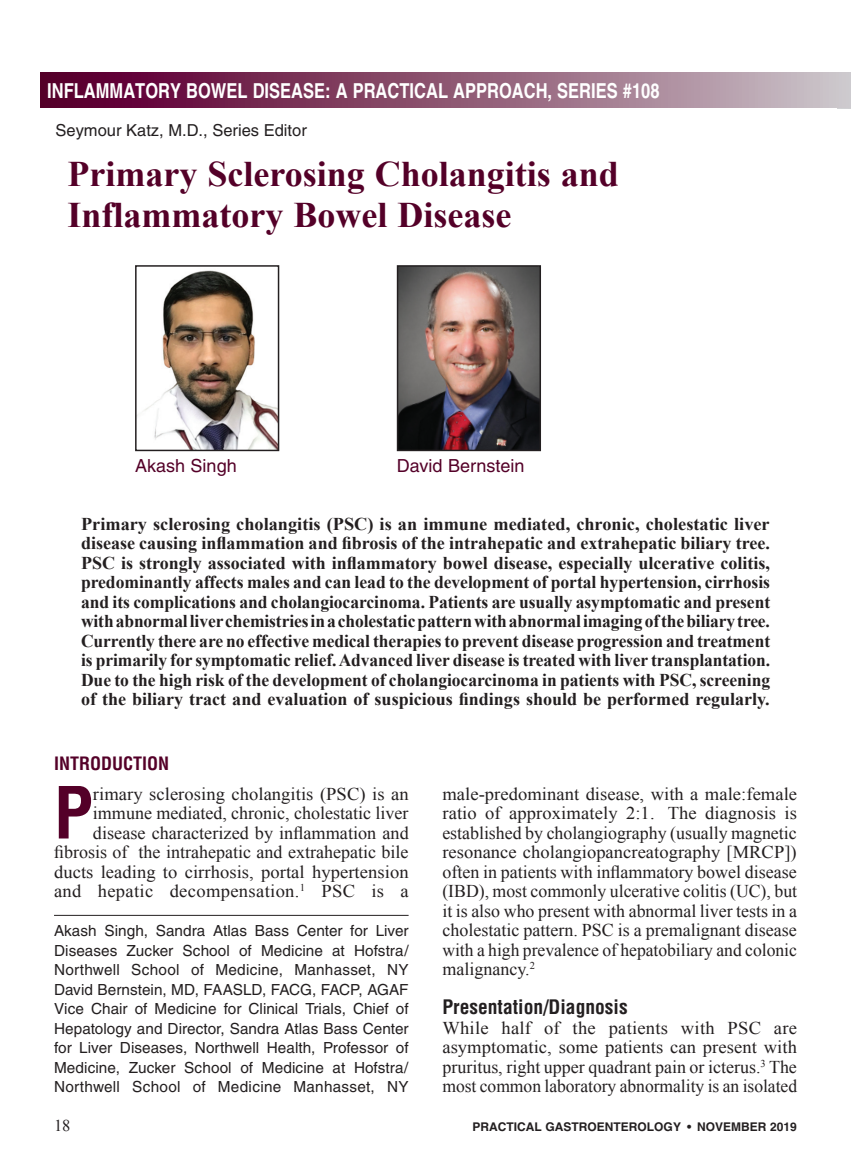
<style>
.page{position:relative;width:851px;height:1161px;background:#fff}
.page>*{position:absolute;margin:0;border:0;box-sizing:border-box;transform-origin:0 0}
.A_Body_Copy-Drop_cap{font:700 condensed 70.05px "Helvetica";color:#540028}
.t1{font:700 36px/40.5px "Times New Roman";color:#540028}
.t2{font:700 20.7px "Helvetica";color:#fff;scale:.8 1}
.A_Subhead_first_line{font:700 condensed 19.5px "Helvetica";color:#231f20}
.t3{font:700 18px/19.5px "Times New Roman";color:#231f20;text-align:justify}
.A_Body_Copy-Drop_cap-2{font:18px/19.5px "Times New Roman";color:#231f20;text-align:right}
.A_Body_Copy-1st_P{font:18px/19.5px "Times New Roman";color:#231f20;text-align:justify}
.t4{font:18px "Helvetica";color:#540028}
._1_Head{font:700 condensed 18px "Helvetica";color:#540028}
.t5{font:16.5px "Helvetica";color:#231f20}
.A_Bottom_Title_Page{font:16.5px "Times New Roman";color:#231f20}
.t6{font:15.3px/19.5px "Helvetica";letter-spacing:.015em;color:#231f20;text-align:justify}
.A_Bottom_Title_Page-2{font:700 12px "Helvetica";color:#231f20}
</style>
<div class="page">
<div style="left:40px;top:72px;width:810px;height:36px;background:linear-gradient(to right,#540024,#cac2c6)"></div>
<hr style="left:54px;top:915px;width:354px;height:1px;background:#231f20">
<img style="left:400px;top:268px;width:138px;height:180px">
<div style="left:397px;top:265px;width:144px;height:186px;border:2px solid #231f20"></div>
<img style="left:144px;top:270px;width:132px;height:178px">
<div style="left:135px;top:265px;width:144px;height:186px;border:2px solid #231f20"></div>
<p class="t2" style="left:47px;top:78px;width:766px">INFLAMMATORY BOWEL DISEASE: A PRACTICAL APPROACH, SERIES #108</p>
<p class="t5" style="left:56px;top:120px;width:253px">Seymour Katz, M.D., Series Editor</p>
<h2 class="t1" style="left:68px;top:153px;width:553px">Primary Sclerosing Cholangitis and<br>Inflammatory Bowel Disease</h2>
<p class="t4" style="left:135px;top:456px;width:103px">Akash Singh</p>
<p class="t4" style="left:397px;top:456px;width:129px">David Bernstein</p>
<p class="t3" style="left:81px;top:513px;width:690px">Primary sclerosing cholangitis (PSC) is an immune mediated, chronic, cholestatic liver disease causing inflammation and fibrosis of the intrahepatic and extrahepatic biliary tree.<br>PSC is strongly associated with inflammatory bowel disease, especially ulcerative colitis, predominantly affects males and can lead to the development of portal hypertension, cirrhosis and its complications and cholangiocarcinoma. Patients are usually asymptomatic and present with abnormal liver chemistries in a cholestatic pattern with abnormal imaging of the biliary tree.<br>Currently there are no effective medical therapies to prevent disease progression and treatment is primarily for symptomatic relief. Advanced liver disease is treated with liver transplantation.<br>Due to the high risk of the development of cholangiocarcinoma in patients with PSC, screening of the biliary tract and evaluation of suspicious findings should be performed regularly.</p>
<p class="_1_Head" style="left:54px;top:753px;width:117px">INTRODUCTION</p>
<p class="A_Body_Copy-Drop_cap" style="left:54px;top:769px;width:40px">P</p>
<p class="A_Body_Copy-Drop_cap-2" style="left:54px;top:783px;width:356px">rimary sclerosing cholangitis (PSC) is an immune mediated, chronic, cholestatic liver disease characterized by inflammation and fibrosis of the intrahepatic and extrahepatic bile ducts leading to cirrhosis, portal hypertension and hepatic decompensation.<sup>1</sup> PSC is a</p>
<p class="A_Body_Copy-Drop_cap-2" style="left:442px;top:783px;width:356px;text-align:justify">male-predominant disease, with a male:female ratio of approximately 2:1. The diagnosis is established by cholangiography (usually magnetic resonance cholangiopancreatography [MRCP]) often in patients with inflammatory bowel disease (IBD), most commonly ulcerative colitis (UC), but it is also who present with abnormal liver tests in a cholestatic pattern. PSC is a premalignant disease with a high prevalence of hepatobiliary and colonic malignancy.<sup>2</sup></p>
<p class="A_Subhead_first_line" style="left:442px;top:995px;width:187px">Presentation/Diagnosis</p>
<p class="A_Body_Copy-1st_P" style="left:442px;top:1017px;width:356px">While half of the patients with PSC are asymptomatic, some patients can present with pruritus, right upper quadrant pain or icterus.<sup>3</sup> The most common laboratory abnormality is an isolated</p>
<p class="t6" style="left:54px;top:921px;width:356px">Akash Singh, Sandra Atlas Bass Center for Liver Diseases Zucker School of Medicine at Hofstra/ Northwell School of Medicine, Manhasset, NY David Bernstein, MD, FAASLD, FACG, FACP, AGAF Vice Chair of Medicine for Clinical Trials, Chief of Hepatology and Director, Sandra Atlas Bass Center for Liver Diseases, Northwell Health, Professor of Medicine, Zucker School of Medicine at Hofstra/ Northwell School of Medicine Manhasset, NY</p>
<p class="A_Bottom_Title_Page" style="left:54px;top:1114px;width:18px">18</p>
<p class="A_Bottom_Title_Page-2" style="left:472px;top:1119px;width:326px">PRACTICAL GASTROENTEROLOGY • NOVEMBER 2019</p>
</div>
